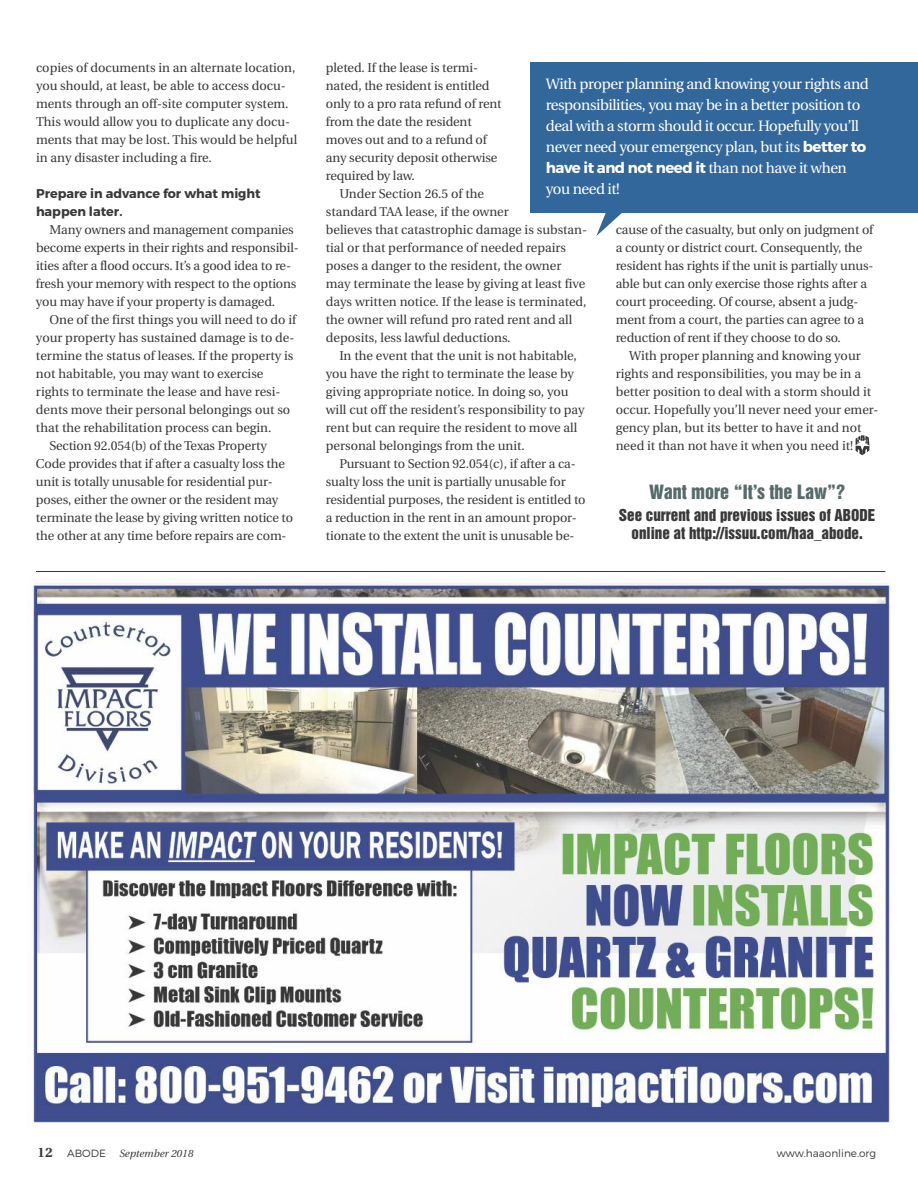
<style>
.page{position:relative;width:918px;height:1188px;background:#fff}
.page>*{position:absolute;margin:0;border:0;box-sizing:border-box;transform-origin:0 0}
.t1{font:18px "Helvetica Inserat";color:#576b6b}
.t2{font:15px/21px "Heuristica";letter-spacing:-.03em;color:#fff}
.t3{font:15px/17.9px "Helvetica Inserat";color:#39383a;text-align:center}
.t4{font:700 15px "Montserrat";letter-spacing:-.03em;color:#fff}
.t5{font:12.75px/18px "Heuristica";color:#39383a}
.t6{font:700 12.75px/18px "Montserrat";color:#39383a}
.t7{font:300 10.5px "Montserrat";color:#39383a}
.t8{font:italic 10.5px "Heuristica";color:#39383a}
.s1{font-family:"Montserrat";font-weight:700}
.s2{font-family:"Heuristica";font-weight:400}
.s3{font-family:"Heuristica";font-weight:700;font-size:13.5px}
</style>
<div class="page">
<img style="left:28px;top:583px;width:864px;height:540px">
<div style="left:530px;top:62px;width:388px;height:151px;background:#32679b"></div>
<svg style="left:596px;top:213px;width:26px;height:23px"></svg>
<hr style="left:36px;top:571px;width:849px;height:1px;background:#39383a">
<svg style="left:856px;top:435px;width:13px;height:20px"></svg>
<p class="t5" style="left:36px;top:60px;width:263px">copies of documents in an alternate location, you should, at least, be able to access docu&shy;ments through an off-site computer system.<br>This would allow you to duplicate any docu&shy;ments that may be lost. This would be helpful in any disaster including a fire.</p>
<p class="t6" style="left:36px;top:186px;width:226px">Prepare in advance for what might happen later.</p>
<p class="t5" style="left:36px;top:222px;width:264px;text-indent:14px">Many owners and management companies become experts in their rights and responsibil&shy;ities after a flood occurs. It’s a good idea to re&shy;fresh your memory with respect to the options you may have if your property is damaged.</p>
<p class="t5" style="left:49px;top:312px;width:248px">One of the first things you will need to do if</p>
<p class="t5" style="left:36px;top:330px;width:260px">your property has sustained damage is to de-</p>
<p class="t5" style="left:36px;top:348px;width:259px">termine the status of leases. If the property is</p>
<p class="t5" style="left:36px;top:366px;width:229px">not habitable, you may want to exercise</p>
<p class="t5" style="left:36px;top:384px;width:246px">rights to terminate the lease and have resi-</p>
<p class="t5" style="left:36px;top:402px;width:256px">dents move their personal belongings out so</p>
<p class="t5" style="left:36px;top:420px;width:237px">that the rehabilitation process can begin.</p>
<p class="t5" style="left:49px;top:438px;width:219px">Section 92.054(b) of the Texas Property</p>
<p class="t5" style="left:36px;top:456px;width:250px">Code provides that if after a casualty loss the</p>
<p class="t5" style="left:36px;top:474px;width:238px">unit is totally unusable for residential pur-</p>
<p class="t5" style="left:36px;top:492px;width:244px">poses, either the owner or the resident may</p>
<p class="t5" style="left:36px;top:510px;width:259px">terminate the lease by giving written notice to</p>
<p class="t5" style="left:36px;top:528px;width:252px">the other at any time before repairs are com-</p>
<p class="t5" style="left:326px;top:60px;width:177px">pleted. If the lease is termi&shy;nated, the resident is entitled only to a pro rata refund of rent from the date the resident moves out and to a refund of any security deposit otherwise required by law.</p>
<p class="t5" style="left:326px;top:186px;width:263px;text-indent:14px">Under Section 26.5 of the<br>standard TAA lease, if the owner<br>believes that catastrophic damage is substan&shy;tial or that performance of needed repairs poses a danger to the resident, the owner may terminate the lease by giving at least five days written notice. If the lease is terminated, the owner will refund pro rated rent and all deposits, less lawful deductions.</p>
<p class="t5" style="left:326px;top:348px;width:260px;text-indent:14px">In the event that the unit is not habitable, you have the right to terminate the lease by giving appropriate notice. In doing so, you will cut off the resident’s responsibility to pay rent but can require the resident to move all personal belongings from the unit.</p>
<p class="t5" style="left:326px;top:456px;width:261px;text-indent:14px">Pursuant to Section 92.054(c), if after a ca&shy;sualty loss the unit is partially unusable for residential purposes, the resident is entitled to a reduction in the rent in an amount propor&shy;tionate to the extent the unit is unusable be-</p>
<p class="t2" style="left:546px;top:75px;width:324px">With proper planning and knowing your rights and responsibilities, you may be in a better position to deal with a storm should it occur. Hopefully you’ll never need your emergency plan, but its <span class="s1">better to</span></p>
<p class="t4" style="left:546px;top:162px;width:303px">have it and not need it <span class="s2">than not have it when</span></p>
<p class="t2" style="left:546px;top:180px;width:75px">you need it!</p>
<p class="t5" style="left:616px;top:222px;width:259px">cause of the casualty, but only on judgment of a county or district court. Consequently, the resident has rights if the unit is partially unus&shy;able but can only exercise those rights after a court proceeding. Of course, absent a judg&shy;ment from a court, the parties can agree to a reduction of rent if they choose to do so.</p>
<p class="t5" style="left:616px;top:348px;width:264px;text-indent:14px">With proper planning and knowing your rights and responsibilities, you may be in a better position to deal with a storm should it occur. Hopefully you’ll never need your emer&shy;gency plan, but its better to have it and not need it than not have it when you need it!</p>
<h1 class="t1" style="left:649px;top:485px;width:197px">Want more “It’s the Law”?</h1>
<p class="t3" style="left:619px;top:507px;width:258px">See current and previous issues of ABODE online at http://issuu.com/haa_abode.</p>
<p class="t7" style="left:38px;top:1150px;width:70px"><span class="s3">12</span> ABODE</p>
<p class="t8" style="left:119px;top:1150px;width:75px">September 2018</p>
<p class="t7" style="left:777px;top:1150px;width:101px">www.haaonline.org</p>
</div>
